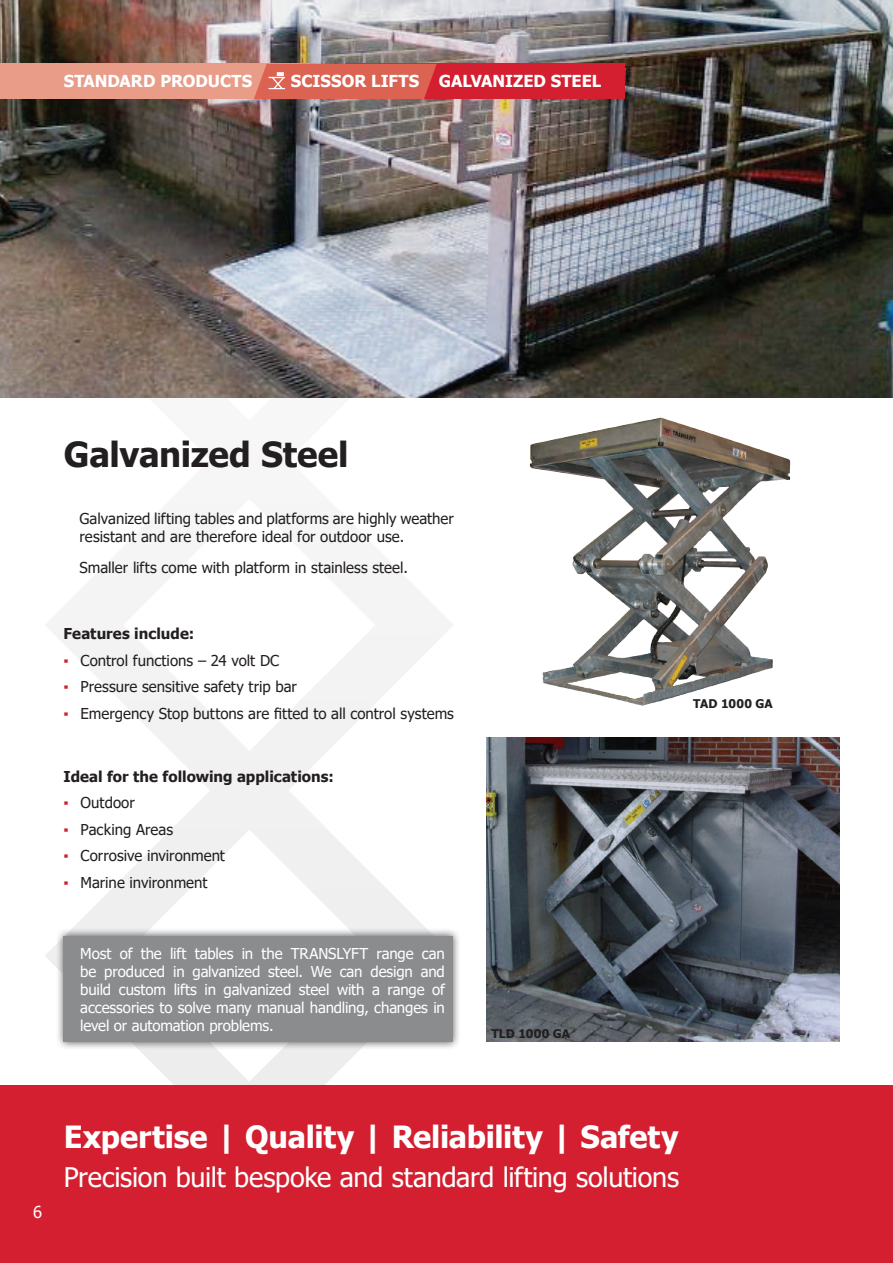
<style>
.page{position:relative;width:893px;height:1263px;background:#fff}
.page>*{position:absolute;margin:0;border:0;box-sizing:border-box;transform-origin:0 0}
.t1{font:700 34.5px "Tahoma";letter-spacing:-.01em;color:#231f20}
.t2{font:700 30.6px "Tahoma";letter-spacing:-.005em;color:#fff}
.t3{font:27px "Tahoma";letter-spacing:-.01em;color:#fff}
.t4{font:700 16.5px "Tahoma";color:#fff}
.t5{font:16.5px "Tahoma";color:#fff}
.t6{font:15px/18px "Tahoma";color:#231f20}
.t7{font:15px/18px "Tahoma";letter-spacing:-.01em;color:#fff;text-align:justify}
.t8{font:700 15px "Tahoma";color:#231f20}
.t9{font:700 12px "Tahoma";letter-spacing:.015em;color:#231f20}
.s1{color:#d31f2f}
</style>
<div class="page">
<svg style="left:45px;top:397px;width:409px;height:688px"></svg>
<div style="left:0;top:1085px;width:893px;height:178px;background:#d31f2f"></div>
<img style="left:0;top:0;width:893px;height:397px">
<img style="left:487px;top:737px;width:352px;height:305px">
<div style="left:0;top:64px;width:316px;height:35px;background:#e99c88"></div>
<div style="left:345px;top:64px;width:280px;height:35px;background:#d31f2f"></div>
<img style="left:530px;top:417px;width:261px;height:289px">
<svg style="left:254px;top:64px;width:183px;height:35px;background:#dc6455"></svg>
<div style="left:55px;top:928px;width:406px;height:122px;background:#231f20;opacity:.75"></div>
<div style="left:64px;top:936px;width:389px;height:106px;background:#8a8c8d"></div>
<p class="t4" style="left:64px;top:70px;width:190px">STANDARD PRODUCTS</p>
<p class="t4" style="left:291px;top:70px;width:312px">SCISSOR LIFTS GALVANIZED STEEL</p>
<h1 class="t1" style="left:64px;top:430px;width:286px">Galvanized Steel</h1>
<p class="t6" style="left:80px;top:511px;width:376px">Galvanized lifting tables and platforms are highly weather resistant and are therefore ideal for outdoor use.</p>
<p class="t6" style="left:80px;top:559px;width:330px">Smaller lifts come with platform in stainless steel.</p>
<p class="t8" style="left:64px;top:623px;width:132px">Features include:</p>
<p class="t6" style="left:64px;top:652px;width:217px"><span class="s1">▪</span> Control functions – 24 volt DC</p>
<p class="t6" style="left:64px;top:679px;width:235px"><span class="s1">▪</span> Pressure sensitive safety trip bar</p>
<p class="t6" style="left:64px;top:705px;width:392px"><span class="s1">▪</span> Emergency Stop buttons are fitted to all control systems</p>
<p class="t8" style="left:64px;top:765px;width:272px">Ideal for the following applications:</p>
<p class="t6" style="left:64px;top:794px;width:73px"><span class="s1">▪</span> Outdoor</p>
<p class="t6" style="left:64px;top:821px;width:111px"><span class="s1">▪</span> Packing Areas</p>
<p class="t6" style="left:64px;top:847px;width:163px"><span class="s1">▪</span> Corrosive invironment</p>
<p class="t6" style="left:64px;top:874px;width:145px"><span class="s1">▪</span> Marine invironment</p>
<p class="t7" style="left:80px;top:945px;width:366px">Most of the lift tables in the TRANSLYFT range can be produced in galvanized steel. We can design and build custom lifts in galvanized steel with a range of accessories to solve many manual handling, changes in level or automation problems.</p>
<p class="t9" style="left:491px;top:1025px;width:80px">TLD 1000 GA</p>
<p class="t9" style="left:693px;top:695px;width:81px">TAD 1000 GA</p>
<p class="t5" style="left:33px;top:1201px;width:11px">6</p>
<h2 class="t2" style="left:64px;top:1115px;width:616px">Expertise | Quality | Reliability | Safety</h2>
<h3 class="t3" style="left:64px;top:1159px;width:617px">Precision built bespoke and standard lifting solutions</h3>
</div>
